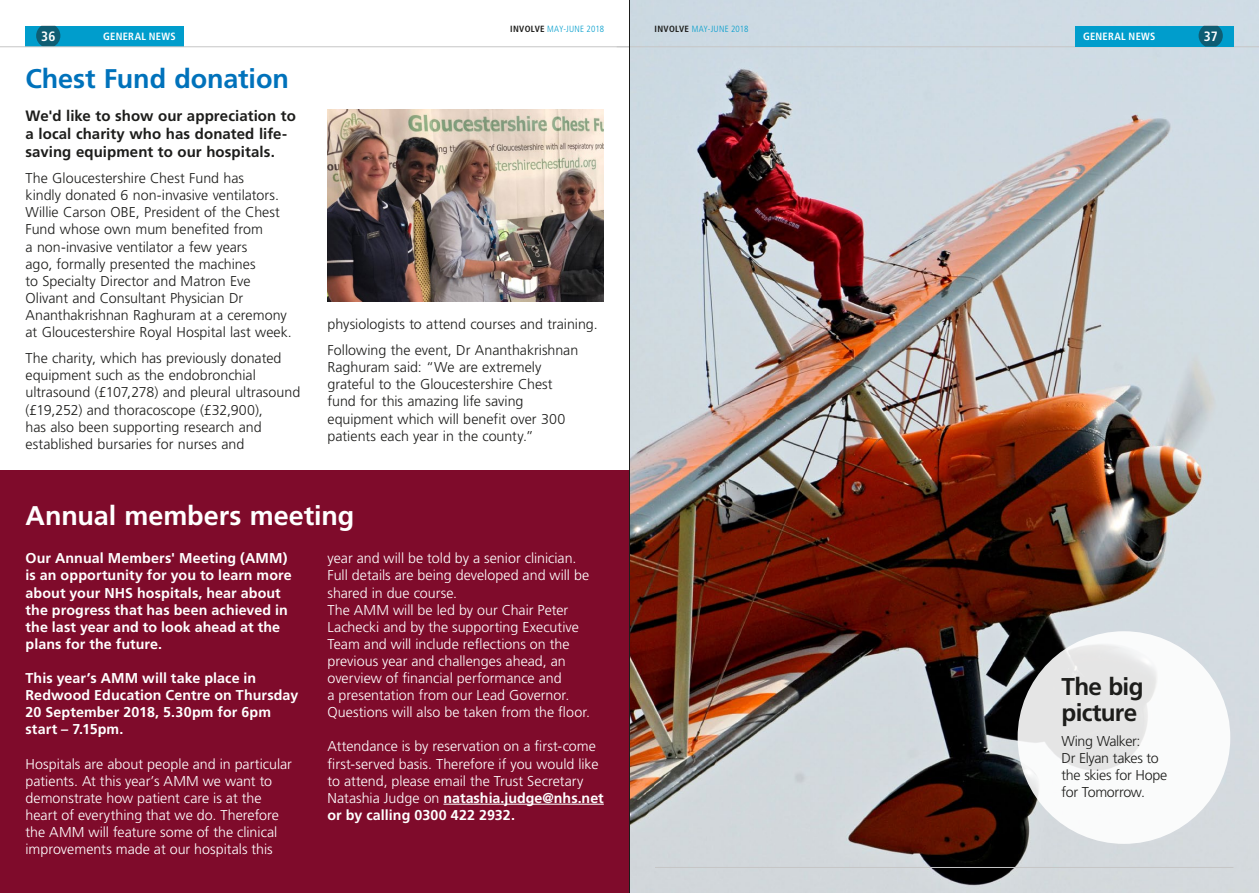
<style>
.page{position:relative;width:1259px;height:893px;background:#fff}
.page>*{position:absolute;margin:0;border:0;box-sizing:border-box;transform-origin:0 0}
.t1{font:700 27px "Frutiger LT Std";letter-spacing:-.005em;color:#fff}
.t2{font:700 27px "Frutiger LT Std";letter-spacing:-.005em;color:#0072bb}
.t3{font:700 24.3px/25.7px "Frutiger LT Std";letter-spacing:-.025em;color:#1d1d1b}
.t4{font:700 15px/18.1px "Frutiger LT Std";letter-spacing:.005em;color:#1d1d1b}
.t5{font:300 14.25px/17.1px "Frutiger LT Std";color:#1d1d1b}
.t6{font:300 14.25px/17.1px "Frutiger LT Std";color:#fff}
.t7{font:700 14.25px/17.1px "Frutiger LT Std";letter-spacing:.005em;color:#fff}
.t8{font:300 14.25px/17.1px "Frutiger LT Std";letter-spacing:-.025em;color:#1d1d1b}
.t9{font:700 condensed 13.5px "Frutiger LT Std";color:#fff}
.t10{font:700 condensed 10.5px "Frutiger LT Std";letter-spacing:.025em;color:#fff}
.t11{font:300 condensed 9px "Frutiger LT Std";letter-spacing:.03em;color:#009dcc}
.s1{font-weight:700;color:#1d1d1b}
.s2{font-weight:700}
</style>
<div class="page">
<img style="left:630px;top:0;width:629px;height:893px">
<hr style="left:617px;top:47px;width:642px;height:1px;background:#c6c6c6">
<div style="left:1074px;top:26px;width:159px;height:21px;background:#009dcc"></div>
<svg style="left:1198px;top:26px;width:24px;height:21px"></svg>
<hr style="left:655px;top:867px;width:578px;height:1px;background:#c6c6c6">
<div style="left:26px;top:26px;width:158px;height:21px;background:#009dcc"></div>
<svg style="left:36px;top:26px;width:24px;height:21px"></svg>
<hr style="left:0;top:47px;width:629px;height:1px;background:#c6c6c6">
<svg style="left:1017px;top:631px;width:213px;height:213px"></svg>
<img style="left:327px;top:110px;width:277px;height:191px">
<div style="left:0;top:471px;width:629px;height:422px;background:#7f0b2b"></div>
<hr style="left:443px;top:804px;width:161px;height:1px;background:#fff">
<hr style="left:629px;top:0;width:1px;height:893px;background:#1d1d1b">
<p class="t9" style="left:41px;top:29px;width:16px">36</p>
<p class="t10" style="left:103px;top:30px;width:74px">GENERAL NEWS</p>
<h1 class="t2" style="left:26px;top:63px;width:265px">Chest Fund donation</h1>
<p class="t4" style="left:26px;top:107px;width:272px">We'd like to show our appreciation to a local charity who has donated life&shy;saving equipment to our hospitals.</p>
<p class="t5" style="left:26px;top:170px;width:268px">The Gloucestershire Chest Fund has<br>kindly donated 6 non-invasive ventilators.<br>Willie Carson OBE, President of the Chest Fund whose own mum benefited from<br>a non-invasive ventilator a few years<br>ago, formally presented the machines<br>to Specialty Director and Matron Eve Olivant and Consultant Physician Dr Ananthakrishnan Raghuram at a ceremony at Gloucestershire Royal Hospital last week.</p>
<p class="t5" style="left:26px;top:350px;width:276px">The charity, which has previously donated equipment such as the endobronchial ultrasound (£107,278) and pleural ultrasound (£19,252) and thoracoscope (£32,900),<br>has also been supporting research and established bursaries for nurses and</p>
<p class="t11" style="left:510px;top:24px;width:95px"><span class="s1">INVOLVE</span> MAY-JUNE 2018</p>
<p class="t11" style="left:654px;top:24px;width:95px"><span class="s1">INVOLVE</span> MAY-JUNE 2018</p>
<p class="t5" style="left:327px;top:312px;width:272px;line-height:25.7px">physiologists to attend courses and training.<br>Following the event, Dr Ananthakrishnan</p>
<p class="t5" style="left:327px;top:359px;width:239px">Raghuram said: “We are extremely grateful to the Gloucestershire Chest fund for this amazing life saving equipment which will benefit over 300 patients each year in the county.”</p>
<h1 class="t1" style="left:26px;top:500px;width:330px">Annual members meeting</h1>
<p class="t7" style="left:26px;top:550px;width:268px">Our Annual Members' Meeting (AMM) is an opportunity for you to learn more about your NHS hospitals, hear about the progress that has been achieved in the last year and to look ahead at the plans for the future.</p>
<p class="t7" style="left:26px;top:670px;width:274px">This year’s AMM will take place in<br>Redwood Education Centre on Thursday<br>20 September 2018, 5.30pm for 6pm start – 7.15pm.</p>
<p class="t6" style="left:26px;top:755px;width:268px">Hospitals are about people and in particular patients. At this year’s AMM we want to demonstrate how patient care is at the heart of everything that we do. Therefore the AMM will feature some of the clinical improvements made at our hospitals this</p>
<p class="t6" style="left:327px;top:550px;width:264px">year and will be told by a senior clinician.<br>Full details are being developed and will be shared in due course.<br>The AMM will be led by our Chair Peter Lachecki and by the supporting Executive Team and will include reflections on the previous year and challenges ahead, an overview of financial performance and<br>a presentation from our Lead Governor.<br>Questions will also be taken from the floor.</p>
<p class="t6" style="left:327px;top:738px;width:278px">Attendance is by reservation on a first-come first-served basis. Therefore if you would like to attend, please email the Trust Secretary Natashia Judge on <span class="s2">natashia.judge@nhs.net or by calling 0300 422 2932.</span></p>
<p class="t10" style="left:1083px;top:30px;width:74px">GENERAL NEWS</p>
<p class="t9" style="left:1203px;top:29px;width:16px">37</p>
<h2 class="t3" style="left:1061px;top:674px;width:83px">The big picture</h2>
<p class="t8" style="left:1061px;top:733px;width:107px">Wing Walker:<br>Dr Elyan takes to the skies for Hope for Tomorrow.</p>
</div>
